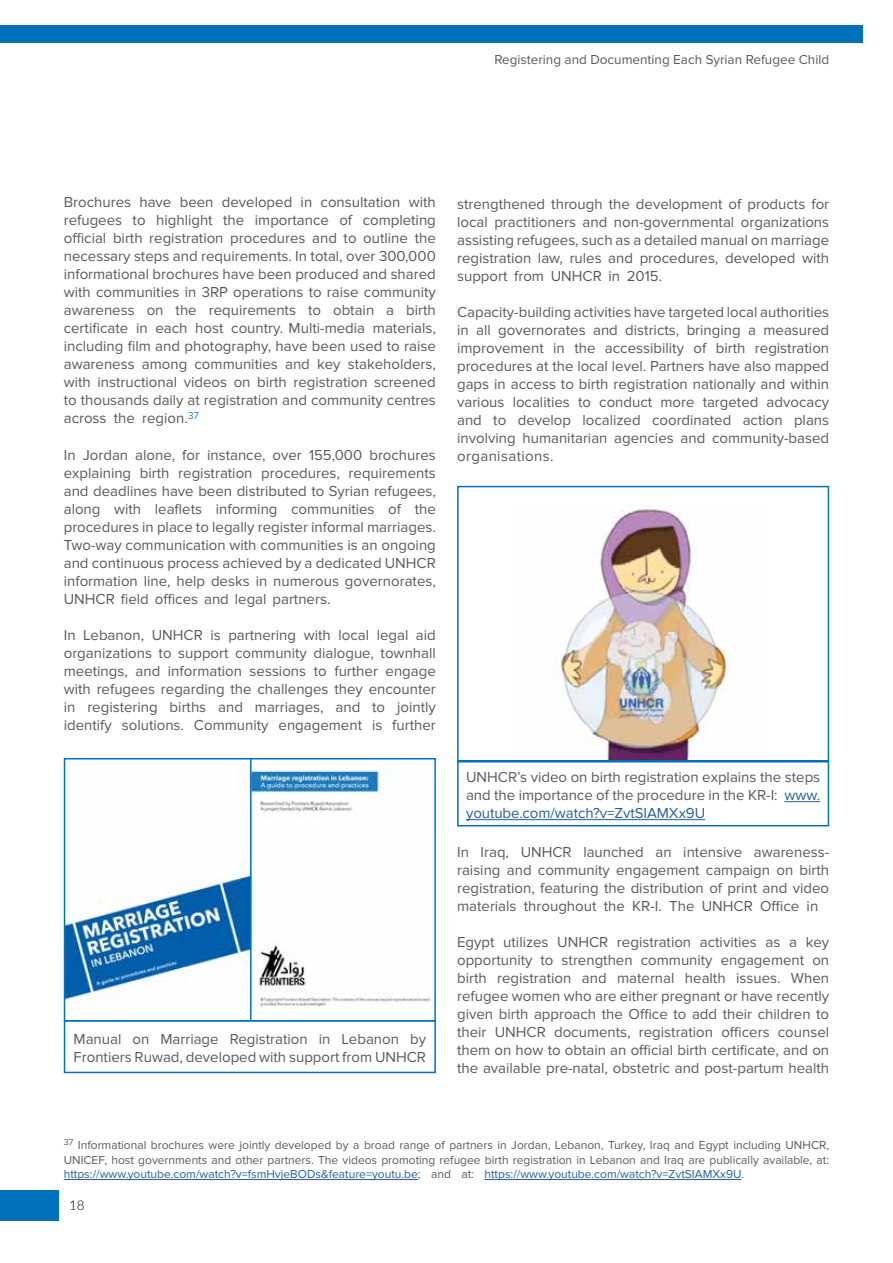
<style>
.page{position:relative;width:893px;height:1263px;background:#fff}
.page>*{position:absolute;margin:0;border:0;box-sizing:border-box;transform-origin:0 0}
.t1{font:15px/18px "Proxima Nova";color:#58595b;text-align:justify}
.t2{font:13.5px "Proxima Nova";color:#58595b}
.t3{font:300 13.5px "Lato";color:#000}
.t4{font:12px/14.4px "Proxima Nova";color:#58595b;text-align:justify}
.s1{color:#215e9e}
</style>
<div class="page">
<div style="left:0;top:1190px;width:59px;height:30px;background:#0072bc"></div>
<div style="left:0;top:26px;width:863px;height:17px;background:#0072bc"></div>
<img style="left:560px;top:509px;width:166px;height:249px">
<hr style="left:784px;top:801px;width:36px;height:1px;background:#215e9e">
<hr style="left:466px;top:819px;width:239px;height:1px;background:#215e9e">
<div style="left:457px;top:761px;width:372px;height:65px;border:2px solid #0072bc"></div>
<div style="left:457px;top:486px;width:372px;height:275px;border:2px solid #0072bc"></div>
<img style="left:67px;top:766px;width:364px;height:243px">
<div style="left:64px;top:758px;width:372px;height:263px;border:2px solid #0072bc"></div>
<div style="left:64px;top:1020px;width:372px;height:53px;border:2px solid #0072bc"></div>
<hr style="left:250px;top:759px;width:2px;height:261px;background:#0072bc">
<hr style="left:64px;top:1179px;width:354px;height:1px;background:#215e9e">
<hr style="left:484px;top:1179px;width:257px;height:1px;background:#215e9e">
<p class="t2" style="left:494px;top:52px;width:336px">Registering and Documenting Each Syrian Refugee Child</p>
<p class="t1" style="left:64px;top:194px;width:374px">Brochures have been developed in consultation with refugees to highlight the importance of completing official birth registration procedures and to outline the necessary steps and requirements. In total, over 300,000 informational brochures have been produced and shared with communities in 3RP operations to raise community awareness on the requirements to obtain a birth certificate in each host country. Multi-media materials, including film and photography, have been used to raise awareness among communities and key stakeholders, with instructional videos on birth registration screened to thousands daily at registration and community centres across the region.<sup>37</sup></p>
<p class="t1" style="left:64px;top:446px;width:374px">In Jordan alone, for instance, over 155,000 brochures explaining birth registration procedures, requirements and deadlines have been distributed to Syrian refugees, along with leaflets informing communities of the procedures in place to legally register informal marriages.<br>Two-way communication with communities is an ongoing and continuous process achieved by a dedicated UNHCR information line, help desks in numerous governorates, UNHCR field offices and legal partners.</p>
<p class="t1" style="left:64px;top:626px;width:374px">In Lebanon, UNHCR is partnering with local legal aid organizations to support community dialogue, townhall meetings, and information sessions to further engage with refugees regarding the challenges they encounter in registering births and marriages, and to jointly identify solutions. Community engagement is further</p>
<p class="t1" style="left:74px;top:1030px;width:354px">Manual on Marriage Registration in Lebanon by<br>Frontiers Ruwad, developed with support from UNHCR</p>
<p class="t1" style="left:457px;top:195px;width:374px">strengthened through the development of products for local practitioners and non-governmental organizations assisting refugees, such as a detailed manual on marriage registration law, rules and procedures, developed with support from UNHCR in 2015.</p>
<p class="t1" style="left:457px;top:303px;width:374px">Capacity-building activities have targeted local authorities in all governorates and districts, bringing a measured improvement in the accessibility of birth registration procedures at the local level. Partners have also mapped gaps in access to birth registration nationally and within various localities to conduct more targeted advocacy and to develop localized coordinated action plans involving humanitarian agencies and community-based organisations.</p>
<p class="t1" style="left:466px;top:768px;width:356px">UNHCR’s video on birth registration explains the steps and the importance of the procedure in the KR-I: <span class="s1">www. youtube.com/watch?v=ZvtSIAMXx9U</span></p>
<p class="t1" style="left:457px;top:843px;width:374px">In Iraq, UNHCR launched an intensive awareness&shy;raising and community engagement campaign on birth registration, featuring the distribution of print and video materials throughout the KR-I. The UNHCR Office in</p>
<p class="t1" style="left:457px;top:933px;width:374px">Egypt utilizes UNHCR registration activities as a key opportunity to strengthen community engagement on birth registration and maternal health issues. When refugee women who are either pregnant or have recently given birth approach the Office to add their children to their UNHCR documents, registration officers counsel them on how to obtain an official birth certificate, and on the available pre-natal, obstetric and post-partum health</p>
<p class="t4" style="left:64px;top:1138px;width:767px"><sup>37</sup> Informational brochures were jointly developed by a broad range of partners in Jordan, Lebanon, Turkey, Iraq and Egypt including UNHCR, UNICEF, host governments and other partners. The videos promoting refugee birth registration in Lebanon and Iraq are publically available, at: <span class="s1">https://www.youtube.com/watch?v=fsmHvjeBODs&amp;feature=youtu.be</span>; and at: <span class="s1">https://www.youtube.com/watch?v=ZvtSIAMXx9U</span>.</p>
<p class="t3" style="left:69px;top:1196px;width:17px">18</p>
</div>
